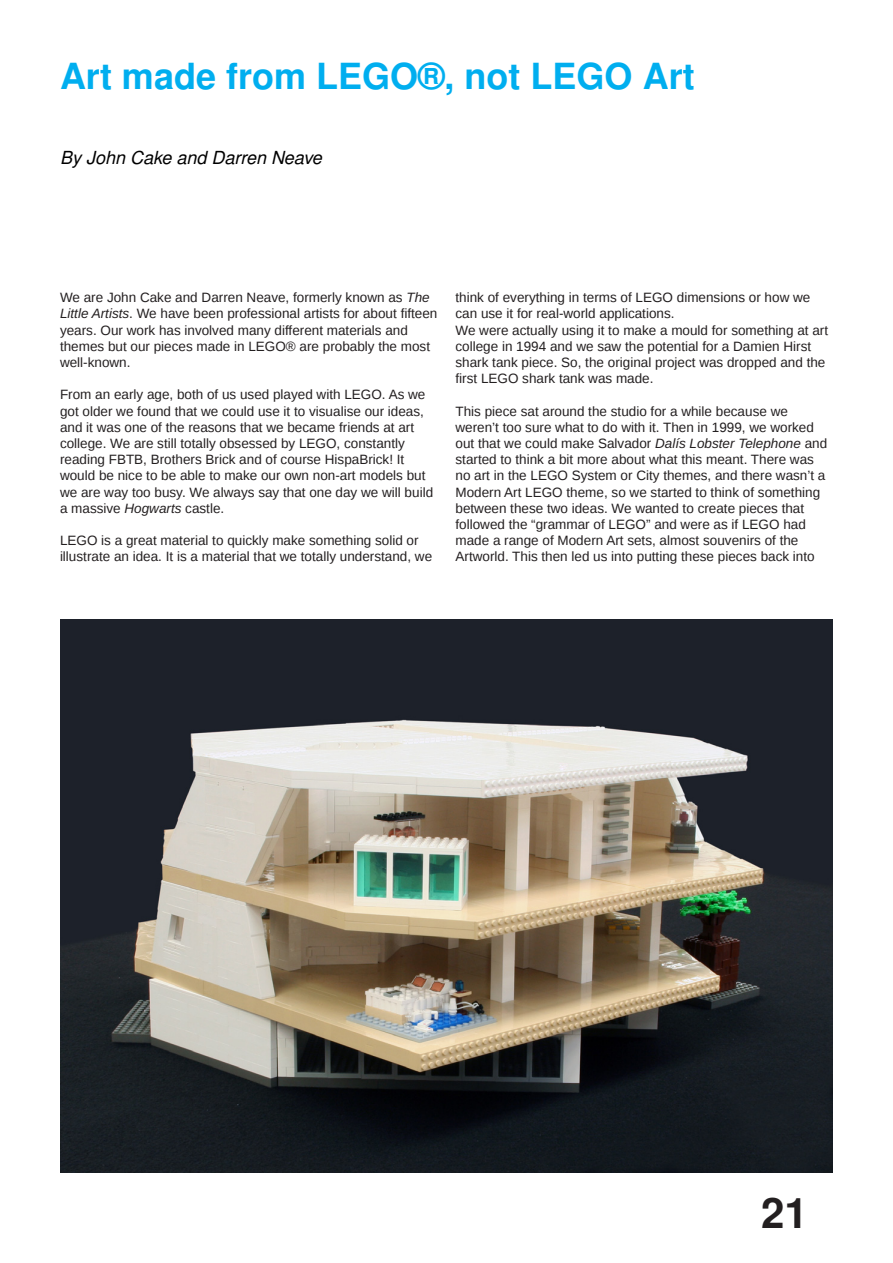
<style>
.page{position:relative;width:893px;height:1263px;background:#fff}
.page>*{position:absolute;margin:0;border:0;box-sizing:border-box;transform-origin:0 0}
.t1{font:700 42px "Free Sans";color:#231f20}
.t2{font:700 36px "Free Sans";color:#00aeef}
.t3{font:italic 18px "Free Sans";color:#000}
.t4{font:13.5px/16.2px "Liberation Sans";color:#231f20}
.s1{font-style:italic}
</style>
<div class="page">
<img style="left:60px;top:619px;width:773px;height:554px">
<h2 class="t2" style="left:60px;top:60px;width:636px">Art made from LEGO®, not LEGO Art</h2>
<h3 class="t3" style="left:60px;top:150px;width:263px">By John Cake and Darren Neave</h3>
<p class="t4" style="left:60px;top:289px;width:379px">We are John Cake and Darren Neave, formerly known as <span class="s1">The Little Artists</span>. We have been professional artists for about fifteen years. Our work has involved many different materials and themes but our pieces made in LEGO® are probably the most well-known.</p>
<p class="t4" style="left:60px;top:387px;width:375px">From an early age, both of us used played with LEGO. As we got older we found that we could use it to visualise our ideas, and it was one of the reasons that we became friends at art college. We are still totally obsessed by LEGO, constantly reading FBTB, Brothers Brick and of course HispaBrick! It would be nice to be able to make our own non-art models but we are way too busy. We always say that one day we will build a massive <span class="s1">Hogwarts</span> castle.</p>
<p class="t4" style="left:60px;top:532px;width:374px">LEGO is a great material to quickly make something solid or illustrate an idea. It is a material that we totally understand, we</p>
<p class="t4" style="left:455px;top:289px;width:374px">think of everything in terms of LEGO dimensions or how we can use it for real-world applications.<br>We were actually using it to make a mould for something at art college in 1994 and we saw the potential for a Damien Hirst shark tank piece. So, the original project was dropped and the first LEGO shark tank was made.</p>
<p class="t4" style="left:455px;top:403px;width:373px">This piece sat around the studio for a while because we weren’t too sure what to do with it. Then in 1999, we worked out that we could make Salvador <span class="s1">Dalís Lobster Telephone</span> and started to think a bit more about what this meant. There was no art in the LEGO System or City themes, and there wasn’t a Modern Art LEGO theme, so we started to think of something between these two ideas. We wanted to create pieces that followed the “grammar of LEGO” and were as if LEGO had made a range of Modern Art sets, almost souvenirs of the Artworld. This then led us into putting these pieces back into</p>
<h1 class="t1" style="left:761px;top:1194px;width:48px">21</h1>
</div>
